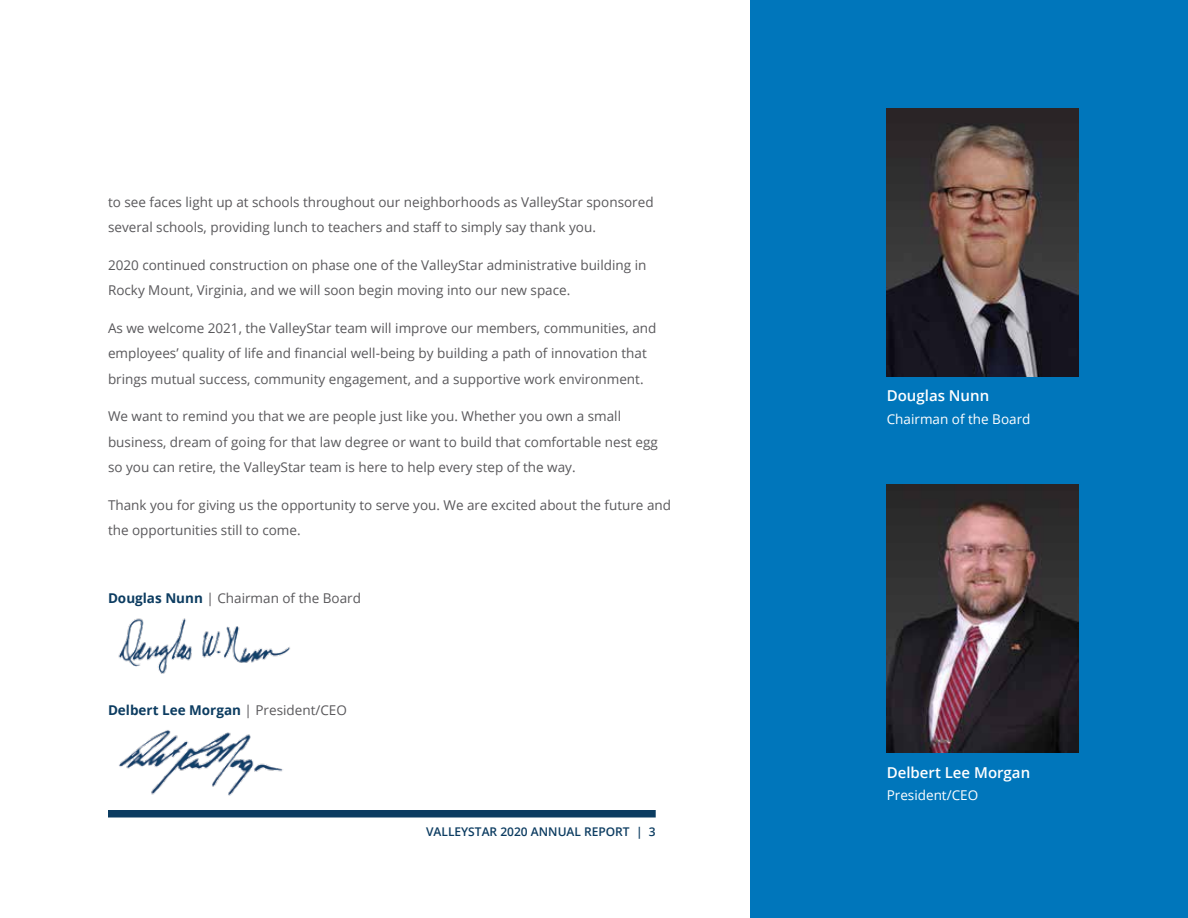
<style>
.page{position:relative;width:1188px;height:918px;background:#fff}
.page>*{position:absolute;margin:0;border:0;box-sizing:border-box;transform-origin:0 0}
.t1{font:600 15px "Open Sans";color:#fff}
.t2{font:13.5px/25.5px "Open Sans";color:#59585b}
.t3{font:13.5px "Open Sans";color:#fff}
.t4{font:700 13.5px "Open Sans";color:#0c3c61}
.t5{font:600 12px "Open Sans";color:#0c3c61}
.s1{font-weight:700;color:#0c3c61}
.s2{font-weight:400;color:#59585b}
</style>
<div class="page">
<div style="left:108px;top:810px;width:548px;height:8px;background:#0c3c61"></div>
<img style="left:119px;top:730px;width:164px;height:66px">
<img style="left:118px;top:618px;width:172px;height:56px">
<div style="left:750px;top:0;width:438px;height:918px;background:#0076bb"></div>
<img style="left:887px;top:484px;width:191px;height:269px">
<img style="left:887px;top:108px;width:191px;height:268px">
<p class="t2" style="left:108px;top:189px;width:547px">to see faces light up at schools throughout our neighborhoods as ValleyStar sponsored several schools, providing lunch to teachers and staff to simply say thank you.</p>
<p class="t2" style="left:108px;top:252px;width:540px">2020 continued construction on phase one of the ValleyStar administrative building in<br>Rocky Mount, Virginia, and we will soon begin moving into our new space.</p>
<p class="t2" style="left:108px;top:315px;width:550px">As we welcome 2021, the ValleyStar team will improve our members, communities, and employees’ quality of life and financial well-being by building a path of innovation that brings mutual success, community engagement, and a supportive work environment.</p>
<p class="t2" style="left:108px;top:403px;width:551px">We want to remind you that we are people just like you. Whether you own a small business, dream of going for that law degree or want to build that comfortable nest egg so you can retire, the ValleyStar team is here to help every step of the way.</p>
<p class="t2" style="left:108px;top:492px;width:565px">Thank you for giving us the opportunity to serve you. We are excited about the future and the opportunities still to come.</p>
<p class="t2" style="left:108px;top:585px;width:255px"><span class="s1">Douglas Nunn</span> | Chairman of the Board</p>
<p class="t4" style="left:108px;top:701px;width:240px">Delbert Lee Morgan <span class="s2">| President/CEO</span></p>
<p class="t5" style="left:426px;top:823px;width:231px">VALLEYSTAR 2020 ANNUAL REPORT | 3</p>
<p class="t1" style="left:887px;top:385px;width:104px">Douglas Nunn</p>
<p class="t3" style="left:887px;top:410px;width:145px">Chairman of the Board</p>
<p class="t1" style="left:887px;top:762px;width:145px">Delbert Lee Morgan</p>
<p class="t3" style="left:887px;top:786px;width:93px">President/CEO</p>
</div>
